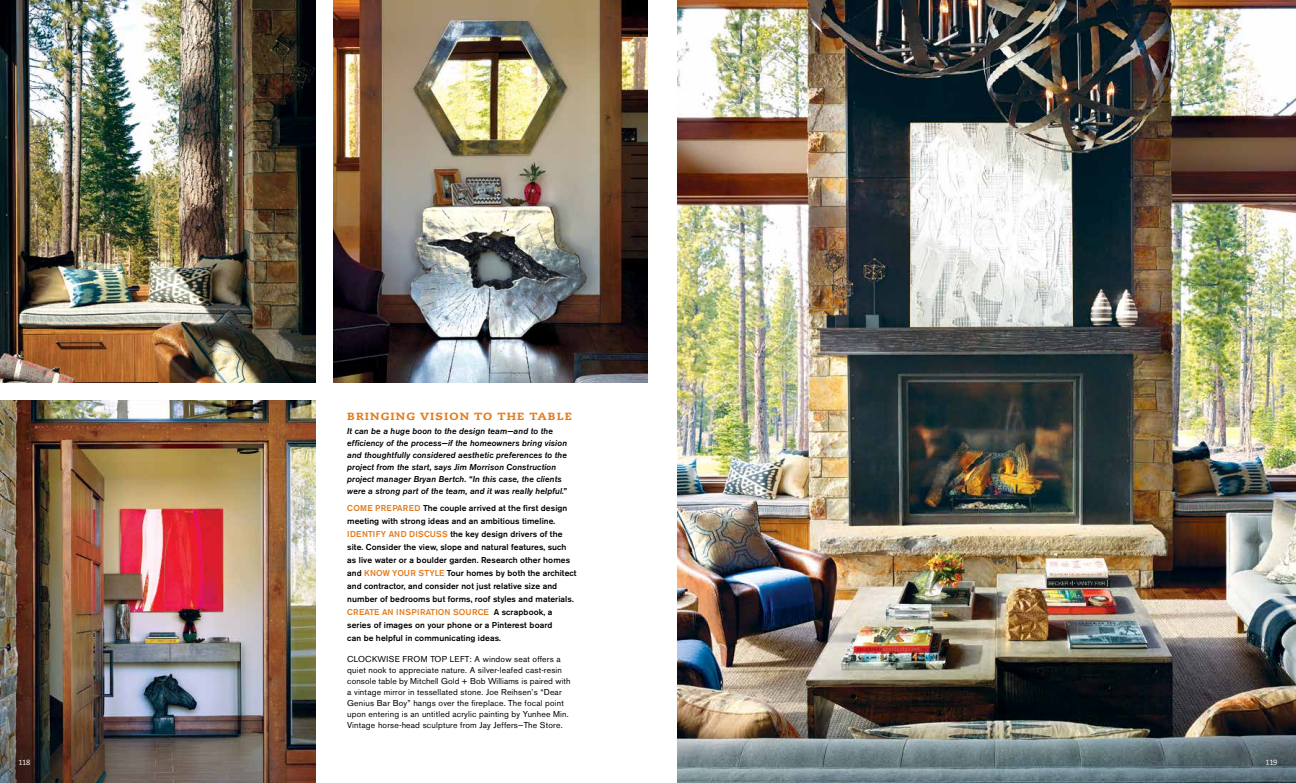
<style>
.page{position:relative;width:1296px;height:783px;background:#fff}
.page>*{position:absolute;margin:0;border:0;box-sizing:border-box;transform-origin:0 0}
.t1{font:800 10.4px "Caecilia";letter-spacing:.09em;color:#e37c1d;scale:1.15 1}
.t2{font:500 8.5px/13px "Akzidenz Grotesk BE";letter-spacing:.01em;color:#000}
.t3{font:8.5px/11px "Akzidenz Grotesk BE";letter-spacing:.02em;color:#000}
.t4{font:italic 500 8.5px/12px "Akzidenz Grotesk BE";letter-spacing:.01em;color:#000}
.t5{font:7.5px "Caecilia";letter-spacing:-.035em;color:#fff}
.s1{color:#e37c1d}
</style>
<div class="page">
<img style="left:678px;top:0;width:618px;height:783px">
<img style="left:333px;top:0;width:315px;height:383px">
<img style="left:0;top:400px;width:316px;height:383px">
<img style="left:0;top:0;width:316px;height:383px">
<p class="t1" style="left:347px;top:410px;width:197px">BRINGING VISION TO THE TABLE</p>
<p class="t4" style="left:347px;top:425px;width:222px">It can be a huge boon to the design team—and to the efficiency of the process—if the homeowners bring vision and thoughtfully considered aesthetic preferences to the project from the start, says Jim Morrison Construction project manager Bryan Bertch. “In this case, the clients were a strong part of the team, and it was really helpful.”</p>
<p class="t2" style="left:347px;top:501px;width:231px"><span class="s1">COME PREPARED</span> The couple arrived at the first design meeting with strong ideas and an ambitious timeline.<br><span class="s1">IDENTIFY AND DISCUSS</span> the key design drivers of the site. Consider the view, slope and natural features, such as live water or a boulder garden. Research other homes and <span class="s1">KNOW YOUR STYLE</span> Tour homes by both the architect and contractor, and consider not just relative size and number of bedrooms but forms, roof styles and materials.<br><span class="s1">CREATE AN INSPIRATION SOURCE</span> A scrapbook, a series of images on your phone or a Pinterest board<br>can be helpful in communicating ideas.</p>
<p class="t3" style="left:347px;top:654px;width:225px">CLOCKWISE FROM TOP LEFT: A window seat offers a quiet nook to appreciate nature. A silver-leafed cast-resin console table by Mitchell Gold + Bob Williams is paired with a vintage mirror in tessellated stone. Joe Reihsen’s “Dear Genius Bar Boy” hangs over the fireplace. The focal point upon entering is an untitled acrylic painting by Yunhee Min.<br>Vintage horse-head sculpture from Jay Jeffers—The Store.</p>
<p class="t5" style="left:18px;top:758px;width:13px">118</p>
<p class="t5" style="left:1266px;top:758px;width:13px">119</p>
</div>
